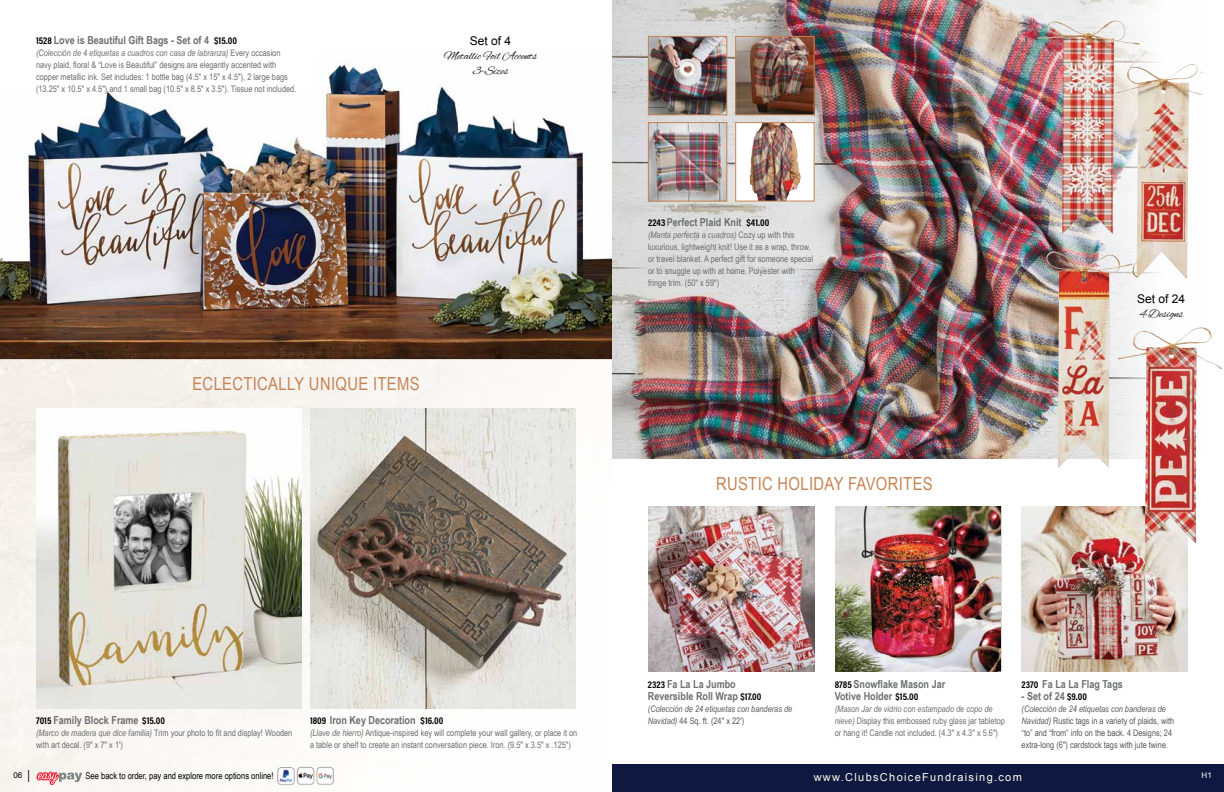
<style>
.page{position:relative;width:1224px;height:792px;background:#fff}
.page>*{position:absolute;margin:0;border:0;box-sizing:border-box;transform-origin:0 0}
.t1{font:18px "Arial Narrow";letter-spacing:.02em;color:#c68353}
.t2{font:12px/14.4px "Alex Brush";color:#000;text-align:center}
.t3{font:12px "Arial";color:#000}
.t4{font:700 11px/12px "Arial Narrow";color:#6d6e71}
.t5{font:11px "Arial";letter-spacing:.12em;color:#fefded}
.t6{font:9.2px "Arial Narrow";color:#000}
.t7{font:9px/12px "Arial Narrow";color:#6d6e71}
.t8{font:9px/12px "Arial Narrow";color:#58595b}
.t9{font:italic 9px/12px "Arial Narrow";color:#58595b}
.t10{font:8px "Arial";color:#000}
.t11{font:8px "Arial";color:#fff}
.s1{font-family:"Acumin Pro Cond";font-size:10px;color:#000}
.s2{font-style:italic}
.s3{font-style:normal}
.s4{font-family:"Minion Pro";font-size:12px}
</style>
<div class="page">
<img style="left:612px;top:0;width:591px;height:459px">
<img style="left:1038px;top:21px;width:102px;height:213px">
<div style="left:624px;top:249px;width:190px;height:36px;background:#dbdbdb"></div>
<img style="left:0;top:359px;width:612px;height:433px">
<img style="left:0;top:62px;width:612px;height:297px">
<img style="left:36px;top:408px;width:266px;height:300px">
<img style="left:310px;top:408px;width:266px;height:300px">
<div style="left:612px;top:764px;width:612px;height:28px;background:#0e1840"></div>
<svg style="left:37px;top:772px;width:45px;height:13px"></svg>
<img style="left:277px;top:766px;width:57px;height:26px">
<img style="left:1022px;top:506px;width:166px;height:166px">
<img style="left:648px;top:506px;width:166px;height:166px">
<img style="left:835px;top:506px;width:166px;height:166px">
<img style="left:650px;top:38px;width:75px;height:75px">
<div style="left:648px;top:36px;width:79px;height:79px;border:1px solid #c48253"></div>
<img style="left:737px;top:38px;width:75px;height:75px">
<div style="left:735px;top:36px;width:79px;height:79px;border:1px solid #c48253"></div>
<img style="left:650px;top:124px;width:75px;height:75px">
<div style="left:648px;top:122px;width:79px;height:79px;border:1px solid #c48253"></div>
<div style="left:736px;top:123px;width:78px;height:78px;background:#fff"></div>
<img style="left:749px;top:124px;width:52px;height:75px">
<div style="left:735px;top:122px;width:79px;height:79px;border:1px solid #c48253"></div>
<img style="left:1115px;top:64px;width:87px;height:215px">
<img style="left:1037px;top:252px;width:96px;height:216px">
<img style="left:1118px;top:327px;width:104px;height:217px">
<p class="t4" style="left:36px;top:34px;width:202px"><span class="s1">1528</span> Love is Beautiful Gift Bags - Set of 4 <span class="s1">$15.00</span></p>
<p class="t7" style="left:36px;top:47px;width:262px"><span class="s2">(Colección de 4 etiquetas a cuadros con casa de labranza)</span> Every occasion navy plaid, floral &amp; “Love is Beautiful” designs are elegantly accented with copper metallic ink. Set includes: 1 bottle bag (4.5" x 15" x 4.5"), 2 large bags (13.25" x 10.5" x 4.5") and 1 small bag (10.5" x 8.5" x 3.5"). Tissue not included.</p>
<h2 class="t3" style="left:470px;top:33px;width:43px">Set of 4</h2>
<h2 class="t2" style="left:444px;top:50px;width:95px">Metallic Foil Accents<br>3-Sizes</h2>
<h1 class="t1" style="left:192px;top:371px;width:229px">ECLECTICALLY UNIQUE ITEMS</h1>
<p class="t4" style="left:648px;top:216px;width:123px"><span class="s1">2243</span>Perfect Plaid Knit <span class="s1">$41.00</span></p>
<p class="t7" style="left:648px;top:228px;width:167px"><span class="s2">(Manta perfecta a cuadros)</span> Cozy up with this luxurious, lightweight knit! Use it as a wrap, throw, or travel blanket. A perfect gift for someone special or to snuggle up with at home. Polyester with fringe trim. (50" x 59")</p>
<h1 class="t1" style="left:716px;top:470px;width:218px">RUSTIC HOLIDAY FAVORITES</h1>
<h2 class="t3" style="left:1137px;top:291px;width:50px">Set of 24</h2>
<h2 class="t2" style="left:1139px;top:308px;width:45px">4 Designs</h2>
<p class="t4" style="left:36px;top:713px;width:131px"><span class="s1">7015</span> Family Block Frame <span class="s1">$15.00</span></p>
<p class="t7" style="left:36px;top:726px;width:258px"><span class="s2">(Marco de madera que dice familia)</span> Trim your photo to fit and display! Wooden with art decal. (9" x 7" x 1')</p>
<p class="t4" style="left:310px;top:713px;width:135px"><span class="s1">1809</span> Iron Key Decoration <span class="s1">$16.00</span></p>
<p class="t7" style="left:310px;top:726px;width:269px"><span class="s2">(Llave de hierro)</span> Antique-inspired key will complete your wall gallery, or place it on a table or shelf to create an instant conversation piece. Iron. (9.5" x 3.5" x .125")</p>
<p class="t4" style="left:648px;top:677px;width:115px"><span class="s1">2323</span> Fa La La Jumbo<br>Reversible Roll Wrap <span class="s1">$17.00</span></p>
<p class="t9" style="left:648px;top:702px;width:146px">(Colección de 24 etiquetas con banderas de<br>Navidad) <span class="s3">44 Sq. ft. (24" x 22')</span></p>
<p class="t4" style="left:835px;top:677px;width:112px"><span class="s1">8785</span> Snowflake Mason Jar<br>Votive Holder <span class="s1">$15.00</span></p>
<p class="t7" style="left:835px;top:702px;width:172px"><span class="s2">(Mason Jar de vidrio con estampado de copo de nieve)</span> Display this embossed ruby glass jar tabletop or hang it! Candle not included. (4.3" x 4.3" x 5.6")</p>
<p class="t4" style="left:1022px;top:677px;width:103px"><span class="s1">2370</span> Fa La La Flag Tags</p>
<p class="t4" style="left:1022px;top:689px;width:67px">- Set of 24 <span class="s1">$9.00</span></p>
<p class="t8" style="left:1022px;top:702px;width:154px"><span class="s2">(Colección de 24 etiquetas con banderas de Navidad)</span> Rustic tags in a variety of plaids, with “to” and “from” info on the back. 4 Designs; 24 extra-long (6") cardstock tags with jute twine.</p>
<p class="t10" style="left:13px;top:770px;width:18px">06 <span class="s4">|</span></p>
<p class="t6" style="left:86px;top:769px;width:190px">See back to order, pay and explore more options online!</p>
<p class="t5" style="left:814px;top:770px;width:210px">www.ClubsChoiceFundraising.com</p>
<p class="t11" style="left:1202px;top:770px;width:12px">H1</p>
</div>
